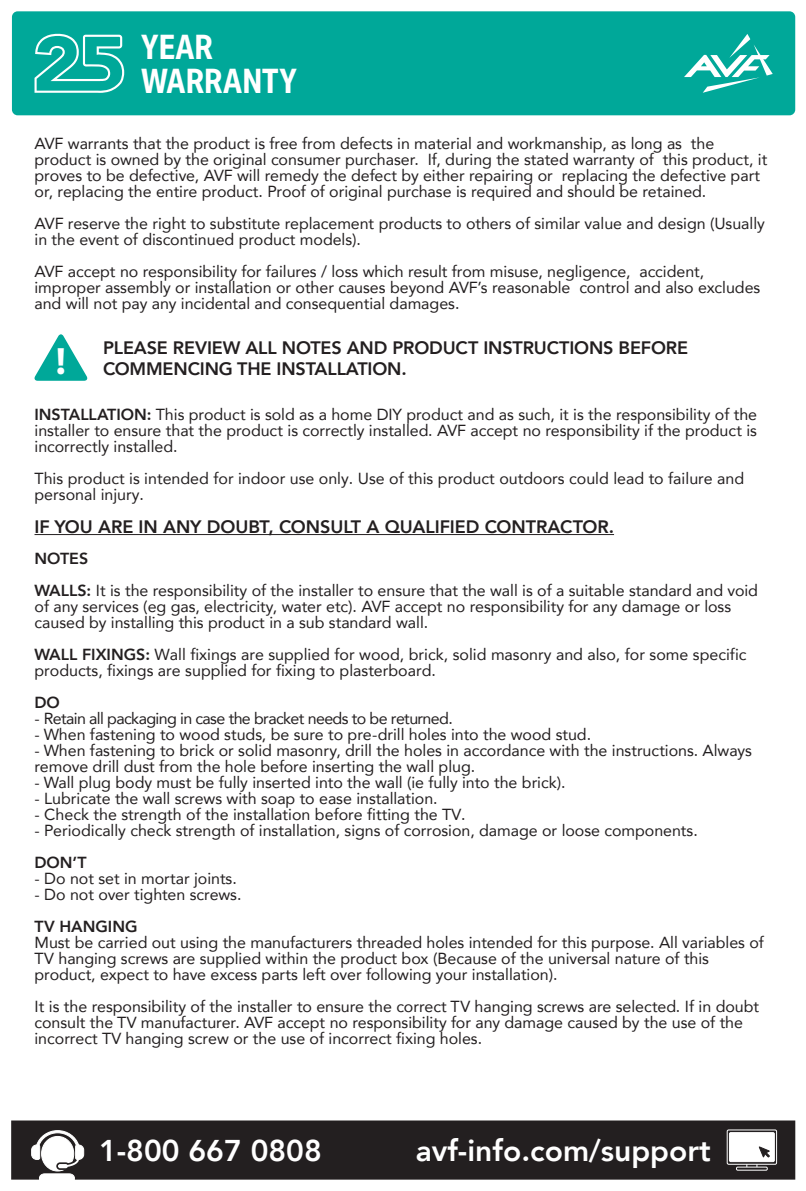
<style>
.page{position:relative;width:806px;height:1191px;background:#fff}
.page>*{position:absolute;margin:0;border:0;box-sizing:border-box;transform-origin:0 0}
.t1{font:700 38.2px "Myriad Pro";color:#fff}
.t2{font:700 33.8px/34.4px "Aktiv Grotesk Cd Deva";letter-spacing:-.01em;color:#fff}
.t3{font:800 30px "Avenir";color:#fff}
.t4{font:800 18px/21.6px "Avenir";letter-spacing:-.01em;color:#231f20}
.t5{font:16px/16px "Avenir";color:#231f20}
.t6{font:16px "Avenir";letter-spacing:-.04em;color:#231f20}
.t7{font:800 16px "Avenir";color:#231f20}
.s1{font-weight:800}
</style>
<div class="page">
<hr style="left:34px;top:534px;width:579px;height:1px;background:#231f20">
<svg style="left:34px;top:334px;width:54px;height:47px"></svg>
<div style="left:12px;top:11px;width:782px;height:104px;background:#00a899;border-radius:6px"></div>
<svg style="left:34px;top:33px;width:90px;height:60px"></svg>
<svg style="left:684px;top:34px;width:88px;height:59px"></svg>
<div style="left:12px;top:1121px;width:781px;height:57px;background:#231f20"></div>
<div style="left:11px;top:1120px;width:783px;height:59px;border:2px solid #231f20"></div>
<svg style="left:31px;top:1130px;width:53px;height:49px"></svg>
<div style="left:735px;top:1166px;width:32px;height:4px;border:1px solid #fff"></div>
<svg style="left:726px;top:1129px;width:51px;height:36px;background:#d3d2d2"></svg>
<p class="t2" style="left:141px;top:30px;width:157px">YEAR<br>WARRANTY</p>
<p class="t5" style="left:34px;top:135px;width:733px">AVF warrants that the product is free from defects in material and workmanship, as long as the product is owned by the original consumer purchaser. If, during the stated warranty of this product, it proves to be defective, AVF will remedy the defect by either repairing or replacing the defective part or, replacing the entire product. Proof of original purchase is required and should be retained.</p>
<p class="t5" style="left:34px;top:215px;width:731px">AVF reserve the right to substitute replacement products to others of similar value and design (Usually in the event of discontinued product models).</p>
<p class="t5" style="left:34px;top:263px;width:727px">AVF accept no responsibility for failures / loss which result from misuse, negligence, accident, improper assembly or installation or other causes beyond AVF’s reasonable control and also excludes and will not pay any incidental and consequential damages.</p>
<p class="t1" style="left:56px;top:336px;width:12px">!</p>
<p class="t4" style="left:103px;top:336px;width:586px">PLEASE REVIEW ALL NOTES AND PRODUCT INSTRUCTIONS BEFORE<br>COMMENCING THE INSTALLATION.</p>
<p class="t5" style="left:34px;top:406px;width:723px;text-align:justify"><span class="s1">INSTALLATION:</span> This product is sold as a home DIY product and as such, it is the responsibility of the installer to ensure that the product is correctly installed. AVF accept no responsibility if the product is incorrectly installed.</p>
<p class="t5" style="left:34px;top:470px;width:710px">This product is intended for indoor use only. Use of this product outdoors could lead to failure and personal injury.</p>
<p class="t4" style="left:34px;top:516px;width:580px">IF YOU ARE IN ANY DOUBT, CONSULT A QUALIFIED CONTRACTOR.</p>
<p class="t5" style="left:34px;top:541px;width:724px;line-height:32px"><span class="s1">NOTES<br>WALLS:</span> It is the responsibility of the installer to ensure that the wall is of a suitable standard and void</p>
<p class="t5" style="left:34px;top:597px;width:697px">of any services (eg gas, electricity, water etc). AVF accept no responsibility for any damage or loss caused by installing this product in a sub standard wall.</p>
<p class="t5" style="left:34px;top:645px;width:713px"><span class="s1">WALL FIXINGS:</span> Wall fixings are supplied for wood, brick, solid masonry and also, for some specific products, fixings are supplied for fixing to plasterboard.</p>
<p class="t7" style="left:34px;top:689px;width:27px">DO</p>
<p class="t6" style="left:34px;top:705px;width:419px">- Retain all packaging in case the bracket needs to be returned.</p>
<p class="t5" style="left:34px;top:725px;width:558px">- When fastening to wood studs, be sure to pre-drill holes into the wood stud.</p>
<p class="t5" style="left:34px;top:741px;width:718px">- When fastening to brick or solid masonry, drill the holes in accordance with the instructions. Always remove drill dust from the hole before inserting the wall plug.</p>
<p class="t5" style="left:34px;top:773px;width:532px">- Wall plug body must be fully inserted into the wall (ie fully into the brick).</p>
<p class="t5" style="left:34px;top:789px;width:404px">- Lubricate the wall screws with soap to ease installation.</p>
<p class="t5" style="left:34px;top:805px;width:432px">- Check the strength of the installation before fitting the TV.</p>
<p class="t5" style="left:34px;top:813px;width:664px;line-height:32px">- Periodically check strength of installation, signs of corrosion, damage or loose components.<br><span class="s1">DON’T</span></p>
<p class="t5" style="left:34px;top:869px;width:204px">- Do not set in mortar joints.</p>
<p class="t5" style="left:34px;top:877px;width:208px;line-height:32px">- Do not over tighten screws.<br><span class="s1">TV HANGING</span></p>
<p class="t5" style="left:34px;top:933px;width:730px">Must be carried out using the manufacturers threaded holes intended for this purpose. All variables of<br>TV hanging screws are supplied within the product box (Because of the universal nature of this product, expect to have excess parts left over following your installation).</p>
<p class="t5" style="left:34px;top:997px;width:725px">It is the responsibility of the installer to ensure the correct TV hanging screws are selected. If in doubt consult the TV manufacturer. AVF accept no responsibility for any damage caused by the use of the incorrect TV hanging screw or the use of incorrect fixing holes.</p>
<p class="t3" style="left:99px;top:1127px;width:224px">1-800 667 0808</p>
<p class="t3" style="left:415px;top:1127px;width:296px">avf-info.com/support</p>
</div>
